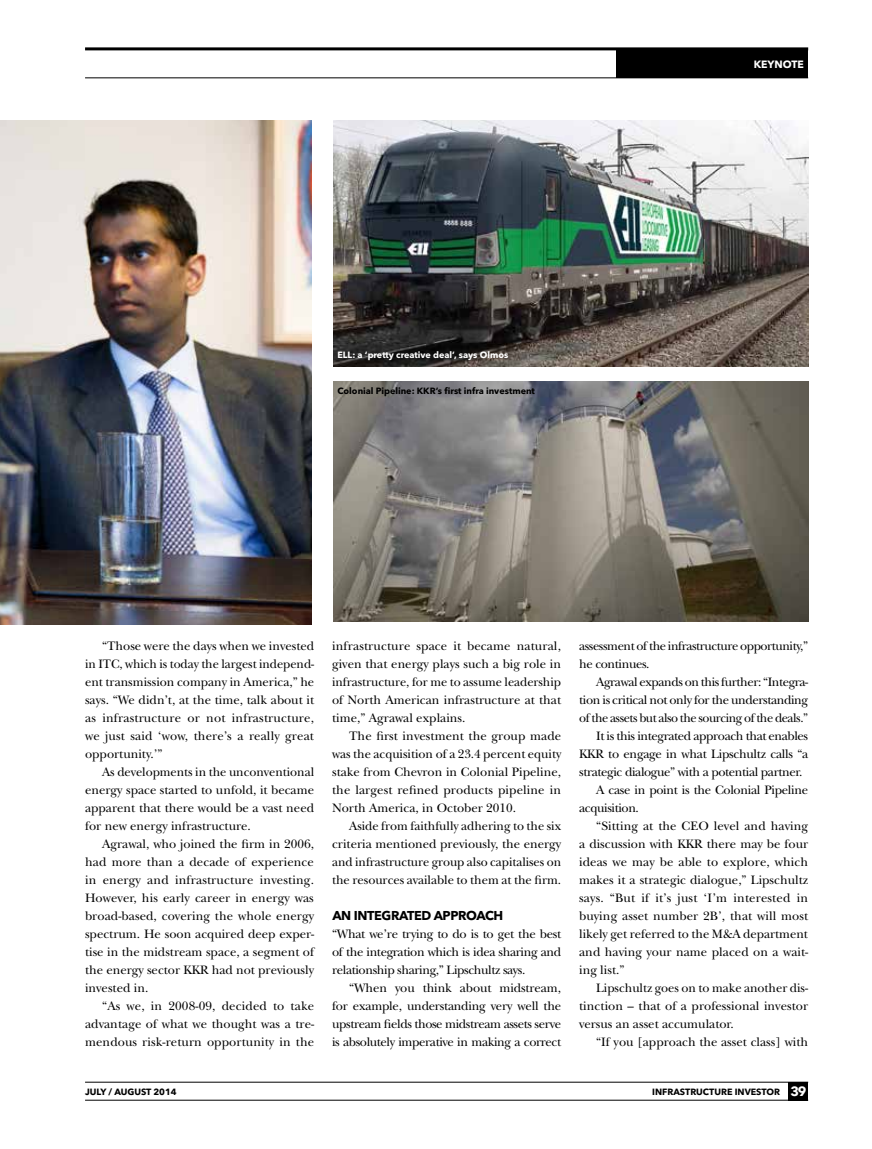
<style>
.page{position:relative;width:872px;height:1149px;background:#fff}
.page>*{position:absolute;margin:0;border:0;box-sizing:border-box;transform-origin:0 0}
.t1{font:12.75px/18px "New Baskerville Std";color:#000;text-align:justify}
.t2{font:12.75px/18px "New Baskerville Std";letter-spacing:-.03em;color:#000}
.t3{font:12.75px "New Baskerville Std";letter-spacing:-.035em;color:#000}
.t4{font:12.75px "New Baskerville Std";letter-spacing:-.02em;color:#000}
.t5{font:12.75px "New Baskerville Std";letter-spacing:-.025em;color:#000}
.t6{font:700 12.75px "Avenir Next LT Pro";letter-spacing:-.03em;color:#000}
.t7{font:700 10.5px "Avenir Next LT Pro";color:#fff}
.t8{font:700 9px "Avenir Next LT Pro";color:#000}
.t9{font:700 9px "Avenir Next LT Pro";color:#fff}
.s1{font-size:13.35px;color:#fff}
</style>
<div class="page">
<div style="left:788px;top:1081px;width:20px;height:18px;background:#000"></div>
<hr style="left:85px;top:1081px;width:723px;height:1px;background:#000">
<hr style="left:85px;top:1099px;width:723px;height:1px;background:#000">
<div style="left:617px;top:50px;width:191px;height:28px;background:#000"></div>
<hr style="left:85px;top:47px;width:723px;height:3px;background:#000">
<hr style="left:85px;top:78px;width:723px;height:1px;background:#000">
<img style="left:0;top:120px;width:312px;height:504px">
<img style="left:333px;top:120px;width:475px;height:246px">
<img style="left:333px;top:382px;width:475px;height:239px">
<p class="t7" style="left:753px;top:58px;width:52px">KEYNOTE</p>
<p class="t9" style="left:337px;top:349px;width:172px">ELL: a ‘pretty creative deal’, says Olmos</p>
<p class="t8" style="left:337px;top:385px;width:199px">Colonial Pipeline: KKR’s first infra investment</p>
<p class="t1" style="left:85px;top:636px;width:231px;text-indent:17px">“Those were the days when we invested in ITC, which is today the largest independ&shy;ent transmission company in America,” he says. “We didn’t, at the time, talk about it as infrastructure or not infrastructure, we just said ‘wow, there’s a really great opportunity.’”</p>
<p class="t1" style="left:85px;top:762px;width:231px;text-indent:17px">As developments in the unconventional energy space started to unfold, it became apparent that there would be a vast need for new energy infrastructure.</p>
<p class="t1" style="left:85px;top:834px;width:231px;text-indent:17px">Agrawal, who joined the firm in 2006, had more than a decade of experience in energy and infrastructure investing.<br>However, his early career in energy was broad-based, covering the whole energy spectrum. He soon acquired deep exper&shy;tise in the midstream space, a segment of the energy sector KKR had not previously invested in.</p>
<p class="t1" style="left:85px;top:996px;width:231px;text-indent:17px">“As we, in 2008-09, decided to take advantage of what we thought was a tre&shy;mendous risk-return opportunity in the</p>
<p class="t1" style="left:332px;top:636px;width:230px">infrastructure space it became natural, given that energy plays such a big role in infrastructure, for me to assume leadership of North American infrastructure at that time,” Agrawal explains.</p>
<p class="t1" style="left:332px;top:726px;width:231px;text-indent:17px">The first investment the group made was the acquisition of a 23.4 percent equity stake from Chevron in Colonial Pipeline, the largest refined products pipeline in North America, in October 2010.</p>
<p class="t1" style="left:332px;top:816px;width:231px;text-indent:17px">Aside from faithfully adhering to the six criteria mentioned previously, the energy and infrastructure group also capitalises on the resources available to them at the firm.</p>
<p class="t6" style="left:332px;top:907px;width:172px">AN INTEGRATED APPROACH</p>
<p class="t1" style="left:332px;top:924px;width:230px">“What we’re trying to do is to get the best of the integration which is idea sharing and relationship sharing,” Lipschultz says.</p>
<p class="t1" style="left:332px;top:978px;width:231px;text-indent:17px">“When you think about midstream, for example, understanding very well the upstream fields those midstream assets serve is absolutely imperative in making a correct</p>
<p class="t2" style="left:579px;top:636px;width:230px">assessment of the infrastructure opportunity,” he continues.</p>
<p class="t2" style="left:596px;top:672px;width:213px">Agrawal expands on this further: “Integra-</p>
<p class="t2" style="left:579px;top:690px;width:230px">tion is critical not only for the understanding</p>
<p class="t3" style="left:579px;top:710px;width:230px">of the assets but also the sourcing of the deals.”</p>
<p class="t2" style="left:596px;top:726px;width:213px">It is this integrated approach that enables</p>
<p class="t4" style="left:579px;top:746px;width:231px">KKR to engage in what Lipschultz calls “a</p>
<p class="t2" style="left:579px;top:762px;width:225px">strategic dialogue” with a potential partner.</p>
<p class="t5" style="left:596px;top:782px;width:213px">A case in point is the Colonial Pipeline</p>
<p class="t2" style="left:579px;top:798px;width:61px">acquisition.</p>
<p class="t1" style="left:596px;top:816px;width:213px">“Sitting at the CEO level and having</p>
<p class="t1" style="left:579px;top:834px;width:230px">a discussion with KKR there may be four</p>
<p class="t1" style="left:579px;top:852px;width:230px">ideas we may be able to explore, which</p>
<p class="t1" style="left:579px;top:870px;width:230px">makes it a strategic dialogue,” Lipschultz</p>
<p class="t1" style="left:579px;top:888px;width:230px">says. “But if it’s just ‘I’m interested in</p>
<p class="t1" style="left:579px;top:906px;width:231px">buying asset number 2B’, that will most</p>
<p class="t1" style="left:579px;top:924px;width:230px">likely get referred to the M&amp;A department</p>
<p class="t1" style="left:579px;top:942px;width:231px">and having your name placed on a wait-</p>
<p class="t1" style="left:579px;top:960px;width:47px">ing list.”</p>
<p class="t1" style="left:596px;top:978px;width:213px">Lipschultz goes on to make another dis-</p>
<p class="t1" style="left:579px;top:996px;width:230px">tinction – that of a professional investor</p>
<p class="t1" style="left:579px;top:1014px;width:156px">versus an asset accumulator.</p>
<p class="t1" style="left:596px;top:1032px;width:213px">“If you [approach the asset class] with</p>
<p class="t8" style="left:85px;top:1085px;width:93px">JULY / AUGUST 2014</p>
<p class="t8" style="left:652px;top:1085px;width:156px">INFRASTRUCTURE INVESTOR <span class="s1">39</span></p>
</div>
